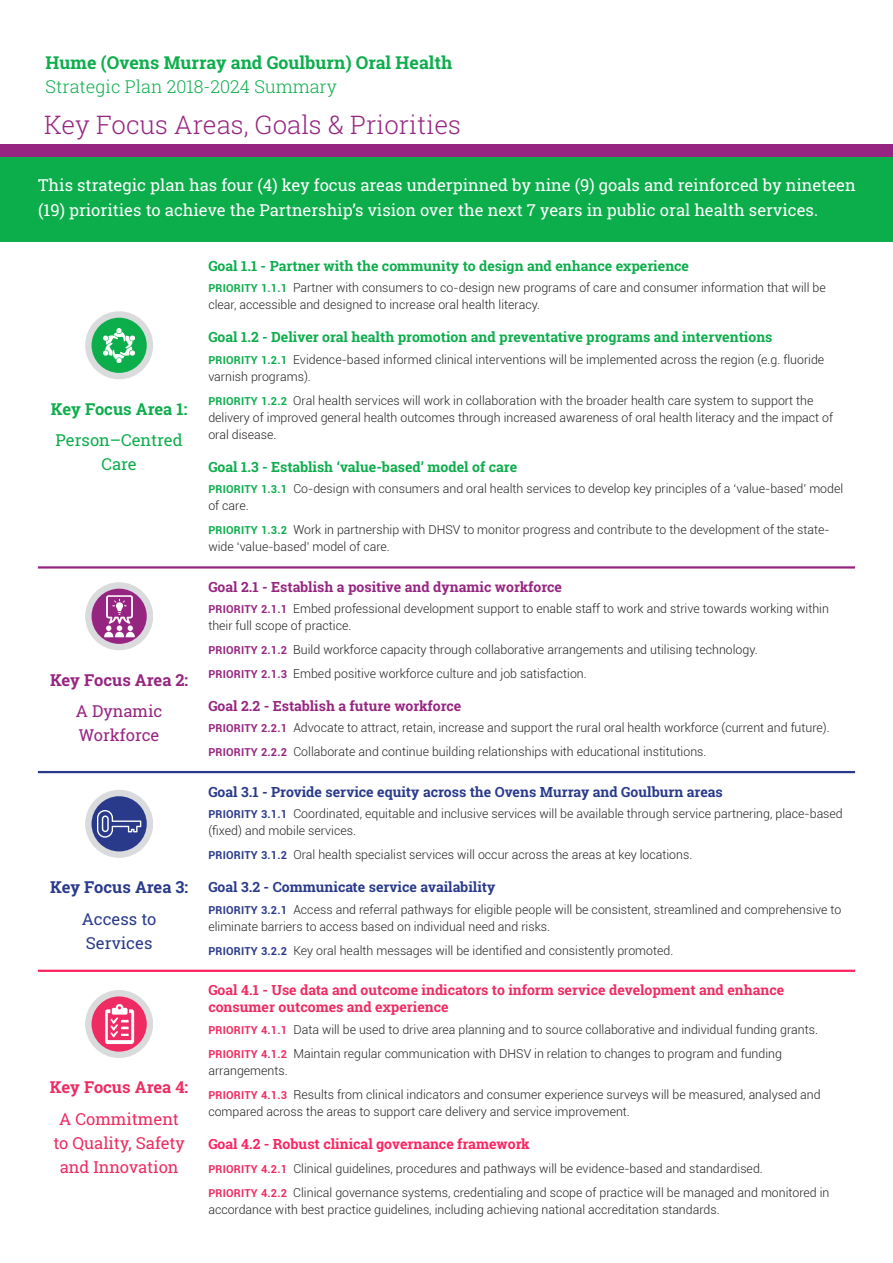
<style>
.page{position:relative;width:893px;height:1263px;background:#fff}
.page>*{position:absolute;margin:0;border:0;box-sizing:border-box;transform-origin:0 0}
.t1{font:300 25.65px "Roboto Slab";color:#962581}
.t2{font:700 17.85px "Roboto Slab";color:#0cad4b}
.t3{font:300 17.85px "Roboto Slab";color:#0cad4b}
.t4{font:16.5px/25.5px "Roboto Slab";color:#fff}
.t5{font:16.5px/24px "Roboto Slab";color:#ee2b62;text-align:center}
.t6{font:16.5px/24px "Roboto Slab";color:#0cad4b;text-align:center}
.t7{font:16.5px/24px "Roboto Slab";color:#962581}
.t8{font:16.5px/24px "Roboto Slab";color:#293a8b}
.t9{font:700 16.5px "Roboto Slab";color:#962581}
.t10{font:700 16.5px "Roboto Slab";color:#0cad4b}
.t11{font:700 16.5px "Roboto Slab";color:#293a8b}
.t12{font:700 16.5px "Roboto Slab";color:#ee2b62}
.t13{font:700 14.1px "Roboto Slab";color:#0cad4b}
.t14{font:700 14.1px "Roboto Slab";color:#293a8b}
.t15{font:700 14.1px/16.8px "Roboto Slab";color:#ee2b62}
.t16{font:700 14.1px "Roboto Slab";color:#962581}
.t17{font:700 14.1px "Roboto Slab";color:#fe2260}
.t18{font:300 12.3px/17px "Roboto";color:#231f20}
.s1{font-weight:700;font-size:10.95px;color:#0cad4b}
.s2{font-weight:700;font-size:10.95px;color:#962581}
.s3{font-weight:700;font-size:10.95px;color:#293a8b}
.s4{font-weight:700;font-size:10.95px;color:#ee2b62}
</style>
<div class="page">
<div style="left:0;top:145px;width:893px;height:77px;background:#962581"></div>
<div style="left:0;top:157px;width:893px;height:85px;background:#0cad4b"></div>
<div style="left:85px;top:582px;width:68px;height:68px;background:#dadbdd;border-radius:50%"></div>
<div style="left:92px;top:589px;width:55px;height:55px;background:#962581;border-radius:50%"></div>
<img style="left:98px;top:595px;width:42px;height:42px">
<div style="left:85px;top:311px;width:68px;height:68px;background:#dadbdd;border-radius:50%"></div>
<div style="left:92px;top:318px;width:55px;height:55px;background:#0cad4b;border-radius:50%"></div>
<img style="left:103px;top:328px;width:32px;height:34px">
<div style="left:85px;top:790px;width:68px;height:68px;background:#dadbdd;border-radius:50%"></div>
<div style="left:92px;top:796px;width:55px;height:55px;background:#293a8b;border-radius:50%"></div>
<svg style="left:97px;top:810px;width:44px;height:28px"></svg>
<div style="left:85px;top:990px;width:68px;height:68px;background:#dadbdd;border-radius:50%"></div>
<div style="left:92px;top:996px;width:55px;height:56px;background:#ee2b62;border-radius:50%"></div>
<img style="left:99px;top:1004px;width:40px;height:40px">
<hr style="left:38px;top:566px;width:817px;height:3px;background:#962581">
<hr style="left:38px;top:771px;width:817px;height:2px;background:#293a8b">
<hr style="left:38px;top:970px;width:817px;height:2px;background:#fe2260">
<h2 class="t2" style="left:46px;top:50px;width:408px">Hume (Ovens Murray and Goulburn) Oral Health</h2>
<h2 class="t3" style="left:46px;top:74px;width:293px">Strategic Plan 2018-2024 Summary</h2>
<h1 class="t1" style="left:44px;top:107px;width:418px">Key Focus Areas, Goals &amp; Priorities</h1>
<h3 class="t4" style="left:38px;top:172px;width:819px">This strategic plan has four (4) key focus areas underpinned by nine (9) goals and reinforced by nineteen (19) priorities to achieve the Partnership’s vision over the next 7 years in public oral health services.</h3>
<h3 class="t10" style="left:51px;top:397px;width:138px">Key Focus Area 1:</h3>
<h3 class="t6" style="left:55px;top:428px;width:129px">Person–Centred<br>Care</h3>
<h3 class="t9" style="left:50px;top:668px;width:140px">Key Focus Area 2:</h3>
<h3 class="t7" style="left:76px;top:699px;width:88px">A Dynamic<br>Workforce</h3>
<h3 class="t11" style="left:50px;top:876px;width:140px">Key Focus Area 3:</h3>
<h3 class="t8" style="left:82px;top:906px;width:76px">Access to<br>Services</h3>
<h3 class="t12" style="left:50px;top:1076px;width:140px">Key Focus Area 4:</h3>
<h3 class="t5" style="left:53px;top:1107px;width:133px">A Commitment to Quality, Safety and Innovation</h3>
<p class="t13" style="left:208px;top:256px;width:482px">Goal 1.1 - Partner with the community to design and enhance experience</p>
<p class="t18" style="left:208px;top:279px;width:619px"><span class="s1">PRIORITY 1.1.1</span> Partner with consumers to co-design new programs of care and consumer information that will be clear, accessible and designed to increase oral health literacy.</p>
<p class="t13" style="left:208px;top:327px;width:566px">Goal 1.2 - Deliver oral health promotion and preventative programs and interventions</p>
<p class="t18" style="left:208px;top:350px;width:617px"><span class="s1">PRIORITY 1.2.1</span> Evidence-based informed clinical interventions will be implemented across the region (e.g. fluoride varnish programs).</p>
<p class="t18" style="left:208px;top:391px;width:626px"><span class="s1">PRIORITY 1.2.2</span> Oral health services will work in collaboration with the broader health care system to support the delivery of improved general health outcomes through increased awareness of oral health literacy and the impact of oral disease.</p>
<p class="t13" style="left:208px;top:457px;width:310px">Goal 1.3 - Establish ‘value-based’ model of care</p>
<p class="t18" style="left:208px;top:480px;width:636px"><span class="s1">PRIORITY 1.3.1</span> Co-design with consumers and oral health services to develop key principles of a ‘value-based’ model of care.</p>
<p class="t18" style="left:208px;top:521px;width:623px"><span class="s1">PRIORITY 1.3.2</span> Work in partnership with DHSV to monitor progress and contribute to the development of the state&shy;wide ‘value-based’ model of care.</p>
<p class="t16" style="left:208px;top:577px;width:355px">Goal 2.1 - Establish a positive and dynamic workforce</p>
<p class="t18" style="left:208px;top:600px;width:622px"><span class="s2">PRIORITY 2.1.1</span> Embed professional development support to enable staff to work and strive towards working within their full scope of practice.</p>
<p class="t18" style="left:208px;top:637px;width:551px;line-height:24px"><span class="s2">PRIORITY 2.1.2</span> Build workforce capacity through collaborative arrangements and utilising technology.<br><span class="s2">PRIORITY 2.1.3</span> Embed positive workforce culture and job satisfaction.</p>
<p class="t16" style="left:208px;top:696px;width:255px">Goal 2.2 - Establish a future workforce</p>
<p class="t18" style="left:208px;top:716px;width:623px;line-height:24px"><span class="s2">PRIORITY 2.2.1</span> Advocate to attract, retain, increase and support the rural oral health workforce (current and future).<br><span class="s2">PRIORITY 2.2.2</span> Collaborate and continue building relationships with educational institutions.</p>
<p class="t14" style="left:208px;top:782px;width:516px">Goal 3.1 - Provide service equity across the Ovens Murray and Goulburn areas</p>
<p class="t18" style="left:208px;top:805px;width:636px"><span class="s3">PRIORITY 3.1.1</span> Coordinated, equitable and inclusive services will be available through service partnering, place-based (fixed) and mobile services.</p>
<p class="t18" style="left:208px;top:846px;width:485px"><span class="s3">PRIORITY 3.1.2</span> Oral health specialist services will occur across the areas at key locations.</p>
<p class="t14" style="left:208px;top:877px;width:289px">Goal 3.2 - Communicate service availability</p>
<p class="t18" style="left:208px;top:900px;width:635px"><span class="s3">PRIORITY 3.2.1</span> Access and referral pathways for eligible people will be consistent, streamlined and comprehensive to eliminate barriers to access based on individual need and risks.</p>
<p class="t18" style="left:208px;top:941px;width:466px"><span class="s3">PRIORITY 3.2.2</span> Key oral health messages will be identified and consistently promoted.</p>
<p class="t15" style="left:208px;top:982px;width:577px">Goal 4.1 - Use data and outcome indicators to inform service development and enhance consumer outcomes and experience</p>
<p class="t18" style="left:208px;top:1017px;width:611px;line-height:24px"><span class="s4">PRIORITY 4.1.1</span> Data will be used to drive area planning and to source collaborative and individual funding grants.<br><span class="s4">PRIORITY 4.1.2</span> Maintain regular communication with DHSV in relation to changes to program and funding</p>
<p class="t18" style="left:208px;top:1058px;width:614px;line-height:24px">arrangements.<br><span class="s4">PRIORITY 4.1.3</span> Results from clinical indicators and consumer experience surveys will be measured, analysed and</p>
<p class="t18" style="left:208px;top:1102px;width:423px">compared across the areas to support care delivery and service improvement.</p>
<p class="t17" style="left:208px;top:1134px;width:323px">Goal 4.2 - Robust clinical governance framework</p>
<p class="t18" style="left:208px;top:1156px;width:623px;line-height:24px"><span class="s4">PRIORITY 4.2.1</span> Clinical guidelines, procedures and pathways will be evidence-based and standardised.<br><span class="s4">PRIORITY 4.2.2</span> Clinical governance systems, credentialing and scope of practice will be managed and monitored in</p>
<p class="t18" style="left:208px;top:1201px;width:513px">accordance with best practice guidelines, including achieving national accreditation standards.</p>
</div>
